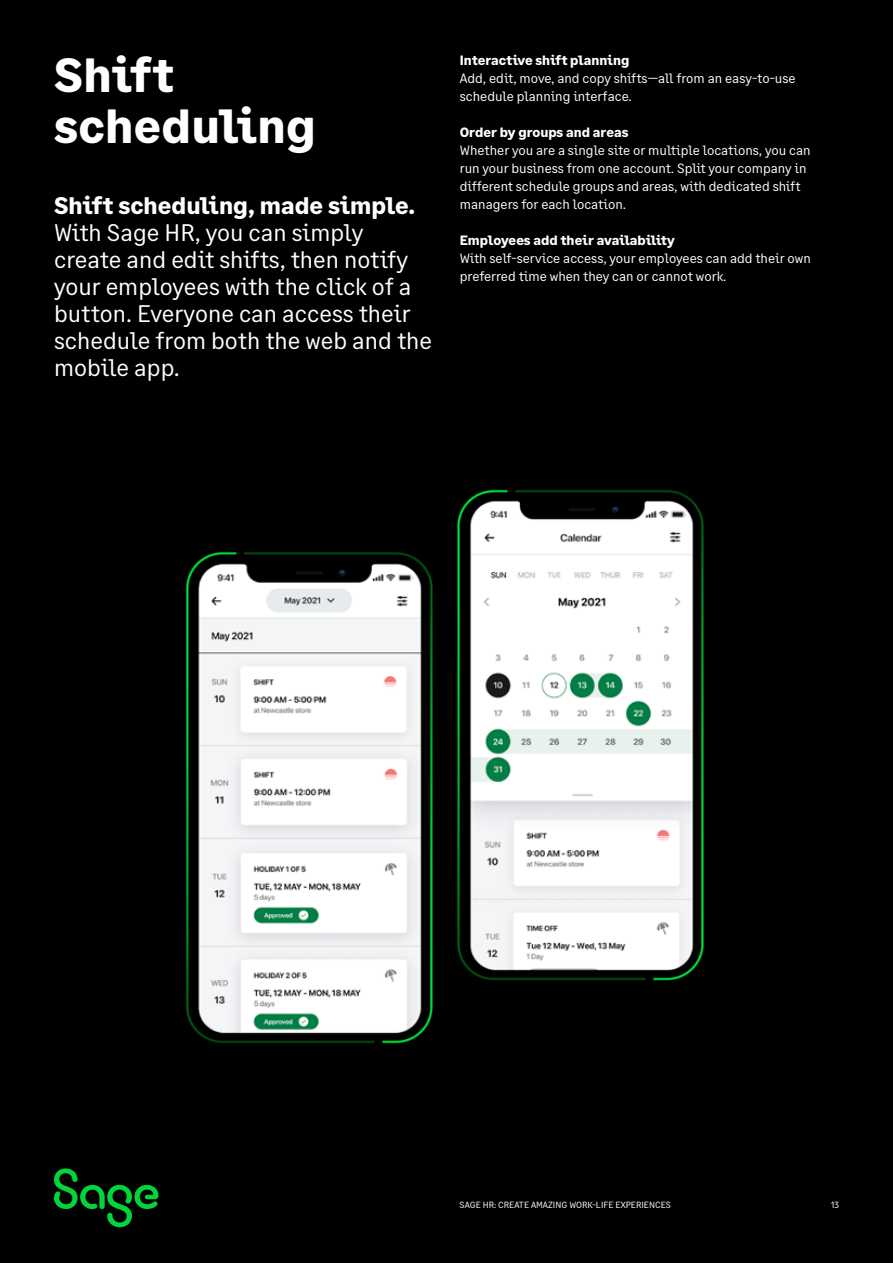
<style>
.page{position:relative;width:893px;height:1263px;background:#000}
.page>*{position:absolute;margin:0;border:0;box-sizing:border-box;transform-origin:0 0}
.t1{font:700 48px/51px "Sage Text";letter-spacing:.005em;color:#fff}
.t2{font:24px/27px "Sage Text";color:#fff}
.t3{font:700 24px "Sage Text";color:#fff}
.t4{font:13.5px/18px "Sage Text";color:#fff}
.t5{font:700 13.5px "Sage Text";color:#fff}
.t6{font:9px "Sage Text";color:#fff}
</style>
<div class="page">
<img style="left:423px;top:564px;width:10px;height:468px">
<img style="left:186px;top:551px;width:237px;height:493px">
<img style="left:457px;top:498px;width:247px;height:474px">
<img style="left:470px;top:489px;width:229px;height:492px">
<svg style="left:54px;top:1168px;width:105px;height:59px"></svg>
<h1 class="t1" style="left:54px;top:51px;width:263px">Shift scheduling</h1>
<p class="t5" style="left:460px;top:52px;width:171px">Interactive shift planning</p>
<p class="t4" style="left:460px;top:69px;width:337px">Add, edit, move, and copy shifts—all from an easy-to-use schedule planning interface.</p>
<p class="t5" style="left:460px;top:124px;width:170px">Order by groups and areas</p>
<p class="t4" style="left:460px;top:141px;width:352px">Whether you are a single site or multiple locations, you can run your business from one account. Split your company in different schedule groups and areas, with dedicated shift managers for each location.</p>
<p class="t5" style="left:460px;top:232px;width:217px">Employees add their availability</p>
<p class="t4" style="left:460px;top:249px;width:353px">With self-service access, your employees can add their own preferred time when they can or cannot work.</p>
<h2 class="t3" style="left:54px;top:190px;width:362px">Shift scheduling, made simple.</h2>
<h2 class="t2" style="left:54px;top:219px;width:379px">With Sage HR, you can simply create and edit shifts, then notify your employees with the click of a button. Everyone can access their schedule from both the web and the mobile app.</h2>
<p class="t6" style="left:460px;top:1200px;width:213px">SAGE HR: CREATE AMAZING WORK-LIFE EXPERIENCES</p>
<p class="t6" style="left:831px;top:1200px;width:9px">13</p>
</div>
